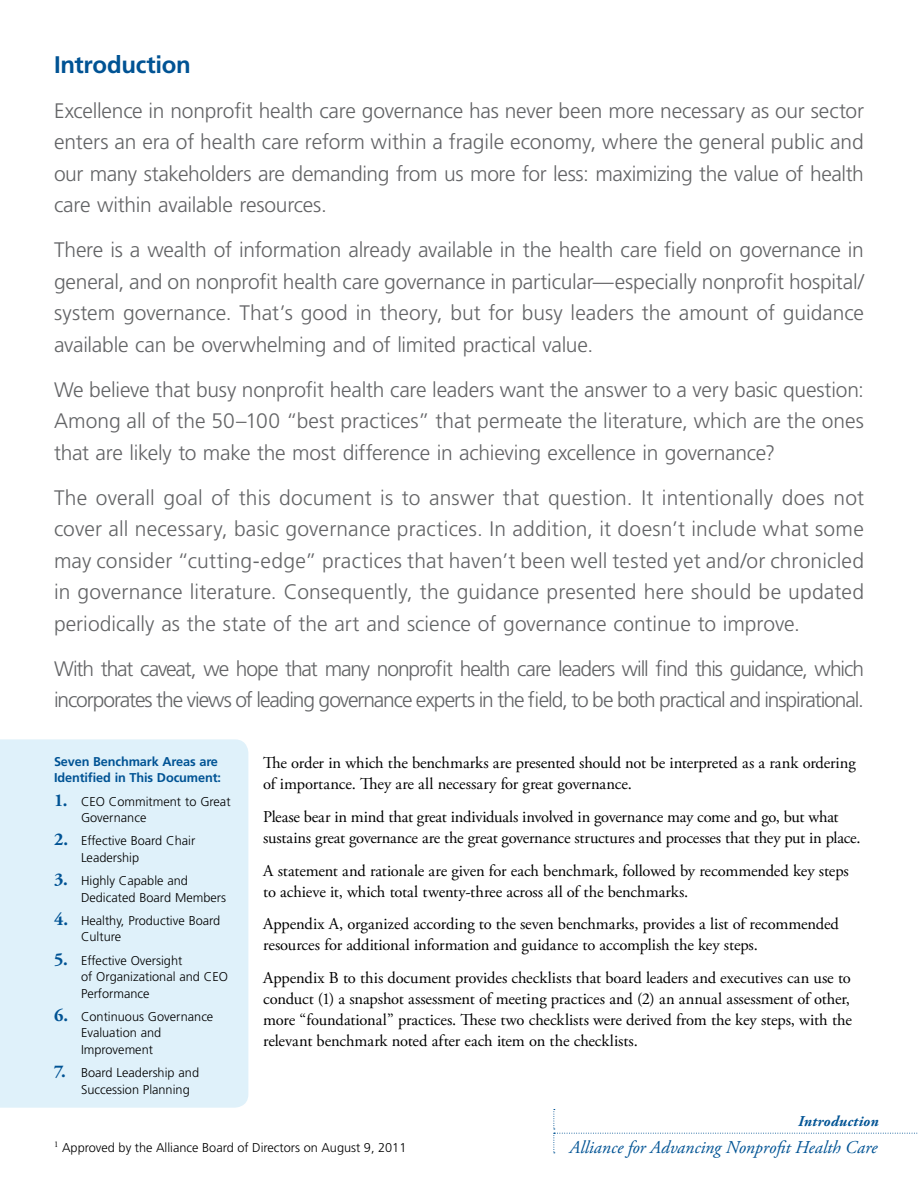
<style>
.page{position:relative;width:918px;height:1188px;background:#fff}
.page>*{position:absolute;margin:0;border:0;box-sizing:border-box;transform-origin:0 0}
.t1{font:700 24px "Frutiger";letter-spacing:-.015em;color:#005394}
.t2{font:300 21px/31.5px "Frutiger";letter-spacing:-.02em;color:#636466;text-align:justify}
.t3{font:300 21px/31.5px "Frutiger";letter-spacing:-.05em;color:#636466}
.t4{font:italic 18px "Adobe Garamond Pro";color:#005394}
.t5{font:16.5px/21px "Adobe Garamond Pro";letter-spacing:-.01em;color:#000}
.t6{font:italic 700 15px "Adobe Garamond Pro";letter-spacing:.015em;color:#005394}
.t7{font:300 12.75px/16.5px "Frutiger";color:#000}
.t8{font:700 12.75px/16.5px "Frutiger";letter-spacing:-.01em;color:#005394}
.s1{font-family:"Adobe Garamond Pro";font-weight:700;font-size:18px;color:#005394}
</style>
<div class="page">
<div style="left:0;top:739px;width:248px;height:369px;background:#dff1fa"></div>
<svg style="left:554px;top:1109px;width:364px;height:44px"></svg>
<p class="t1" style="left:54px;top:50px;width:138px">Introduction</p>
<p class="t2" style="left:54px;top:95px;width:812px">Excellence in nonprofit health care governance has never been more necessary as our sector enters an era of health care reform within a fragile economy, where the general public and our many stakeholders are demanding from us more for less: maximizing the value of health care within available resources.</p>
<p class="t2" style="left:54px;top:234px;width:812px">There is a wealth of information already available in the health care field on governance in general, and on nonprofit health care governance in particular—especially nonprofit hospital/ system governance. That’s good in theory, but for busy leaders the amount of guidance available can be overwhelming and of limited practical value.</p>
<p class="t2" style="left:54px;top:374px;width:812px">We believe that busy nonprofit health care leaders want the answer to a very basic question:<br>Among all of the 50–100 “best practices” that permeate the literature, which are the ones that are likely to make the most difference in achieving excellence in governance?</p>
<p class="t2" style="left:54px;top:482px;width:812px">The overall goal of this document is to answer that question. It intentionally does not cover all necessary, basic governance practices. In addition, it doesn’t include what some may consider “cutting-edge” practices that haven’t been well tested yet and/or chronicled in governance literature. Consequently, the guidance presented here should be updated periodically as the state of the art and science of governance continue to improve.</p>
<p class="t3" style="left:54px;top:653px;width:812px">With that caveat, we hope that many nonprofit health care leaders will find this guidance, which incorporates the views of leading governance experts in the field, to be both practical and inspirational.</p>
<p class="t8" style="left:54px;top:753px;width:169px">Seven Benchmark Areas are<br>Identified in This Document:</p>
<p class="t7" style="left:81px;top:793px;width:151px;text-indent:-27px"><span class="s1">1.</span> CEO Commitment to Great<br>Governance</p>
<p class="t7" style="left:81px;top:833px;width:116px;text-indent:-27px"><span class="s1">2.</span> Effective Board Chair<br>Leadership</p>
<p class="t7" style="left:81px;top:872px;width:147px;text-indent:-27px"><span class="s1">3.</span> Highly Capable and<br>Dedicated Board Members</p>
<p class="t7" style="left:81px;top:912px;width:141px;text-indent:-27px"><span class="s1">4.</span> Healthy, Productive Board<br>Culture</p>
<p class="t7" style="left:81px;top:952px;width:149px;text-indent:-27px"><span class="s1">5.</span> Effective Oversight<br>of Organizational and CEO<br>Performance</p>
<p class="t7" style="left:81px;top:1008px;width:134px;text-indent:-27px"><span class="s1">6.</span> Continuous Governance<br>Evaluation and<br>Improvement</p>
<p class="t7" style="left:81px;top:1064px;width:120px;text-indent:-27px"><span class="s1">7.</span> Board Leadership and<br>Succession Planning</p>
<p class="t5" style="left:263px;top:753px;width:594px">The order in which the benchmarks are presented should not be interpreted as a rank ordering of importance. They are all necessary for great governance.</p>
<p class="t5" style="left:263px;top:807px;width:599px">Please bear in mind that great individuals involved in governance may come and go, but what sustains great governance are the great governance structures and processes that they put in place.</p>
<p class="t5" style="left:263px;top:860px;width:587px">A statement and rationale are given for each benchmark, followed by recommended key steps to achieve it, which total twenty-three across all of the benchmarks.</p>
<p class="t5" style="left:263px;top:914px;width:577px">Appendix A, organized according to the seven benchmarks, provides a list of recommended resources for additional information and guidance to accomplish the key steps.</p>
<p class="t5" style="left:263px;top:968px;width:590px;text-align:justify">Appendix B to this document provides checklists that board leaders and executives can use to conduct (1) a snapshot assessment of meeting practices and (2) an annual assessment of other, more “foundational” practices. These two checklists were derived from the key steps, with the relevant benchmark noted after each item on the checklists.</p>
<p class="t6" style="left:798px;top:1113px;width:82px">Introduction</p>
<p class="t7" style="left:54px;top:1140px;width:354px"><sup>1</sup> Approved by the Alliance Board of Directors on August 9, 2011</p>
<p class="t4" style="left:569px;top:1136px;width:310px">Alliance for Advancing Nonprofit Health Care</p>
</div>
